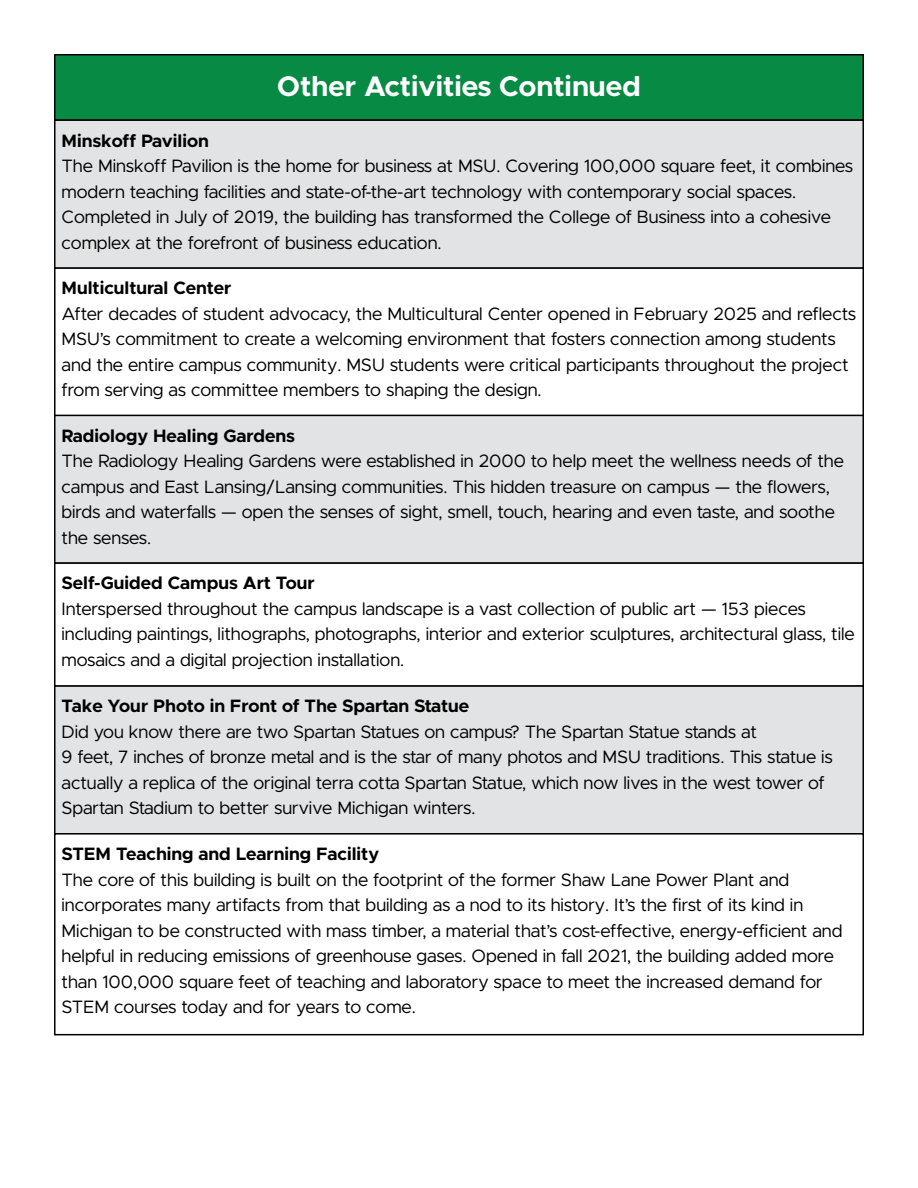
<style>
.page{position:relative;width:918px;height:1188px;background:#fff}
.page>*{position:absolute;margin:0;border:0;box-sizing:border-box;transform-origin:0 0}
.t1{font:700 28.5px "Metropolis";color:#fff}
.t2{font:18px/25.5px "Metropolis";color:#000}
.t3{font:700 18px "Metropolis";color:#000}
</style>
<div class="page">
<div style="left:55px;top:55px;width:808px;height:65px;background:#078a44"></div>
<div style="left:54px;top:54px;width:810px;height:67px;border:2px solid #000"></div>
<div style="left:55px;top:415px;width:808px;height:148px;background:#e2e3e4"></div>
<div style="left:54px;top:415px;width:810px;height:149px;border:2px solid #000"></div>
<div style="left:54px;top:562px;width:810px;height:125px;border:2px solid #000"></div>
<div style="left:55px;top:686px;width:808px;height:148px;background:#e2e3e4"></div>
<div style="left:54px;top:685px;width:810px;height:150px;border:2px solid #000"></div>
<div style="left:54px;top:833px;width:810px;height:202px;border:2px solid #000"></div>
<div style="left:55px;top:120px;width:808px;height:148px;background:#e2e3e4"></div>
<div style="left:54px;top:119px;width:810px;height:150px;border:2px solid #000"></div>
<h1 class="t1" style="left:277px;top:68px;width:365px">Other Activities Continued</h1>
<p class="t3" style="left:62px;top:129px;width:149px">Minskoff Pavilion</p>
<p class="t2" style="left:62px;top:153px;width:793px">The Minskoff Pavilion is the home for business at MSU. Covering 100,000 square feet, it combines modern teaching facilities and state-of-the-art technology with contemporary social spaces.<br>Completed in July of 2019, the building has transformed the College of Business into a cohesive complex at the forefront of business education.</p>
<p class="t3" style="left:62px;top:277px;width:171px">Multicultural Center</p>
<p class="t2" style="left:62px;top:301px;width:796px">After decades of student advocacy, the Multicultural Center opened in February 2025 and reflects MSU’s commitment to create a welcoming environment that fosters connection among students and the entire campus community. MSU students were critical participants throughout the project from serving as committee members to shaping the design.</p>
<p class="t3" style="left:62px;top:424px;width:235px">Radiology Healing Gardens</p>
<p class="t2" style="left:62px;top:448px;width:784px">The Radiology Healing Gardens were established in 2000 to help meet the wellness needs of the campus and East Lansing/Lansing communities. This hidden treasure on campus — the flowers, birds and waterfalls — open the senses of sight, smell, touch, hearing and even taste, and soothe the senses.</p>
<p class="t3" style="left:62px;top:572px;width:255px">Self-Guided Campus Art Tour</p>
<p class="t2" style="left:62px;top:596px;width:795px">Interspersed throughout the campus landscape is a vast collection of public art — 153 pieces including paintings, lithographs, photographs, interior and exterior sculptures, architectural glass, tile mosaics and a digital projection installation.</p>
<p class="t3" style="left:62px;top:695px;width:409px">Take Your Photo in Front of The Spartan Statue</p>
<p class="t2" style="left:62px;top:719px;width:773px">Did you know there are two Spartan Statues on campus? The Spartan Statue stands at<br>9 feet, 7 inches of bronze metal and is the star of many photos and MSU traditions. This statue is actually a replica of the original terra cotta Spartan Statue, which now lives in the west tower of Spartan Stadium to better survive Michigan winters.</p>
<p class="t3" style="left:62px;top:842px;width:319px">STEM Teaching and Learning Facility</p>
<p class="t2" style="left:62px;top:867px;width:783px">The core of this building is built on the footprint of the former Shaw Lane Power Plant and incorporates many artifacts from that building as a nod to its history. It’s the first of its kind in Michigan to be constructed with mass timber, a material that’s cost-effective, energy-efficient and helpful in reducing emissions of greenhouse gases. Opened in fall 2021, the building added more than 100,000 square feet of teaching and laboratory space to meet the increased demand for STEM courses today and for years to come.</p>
</div>
